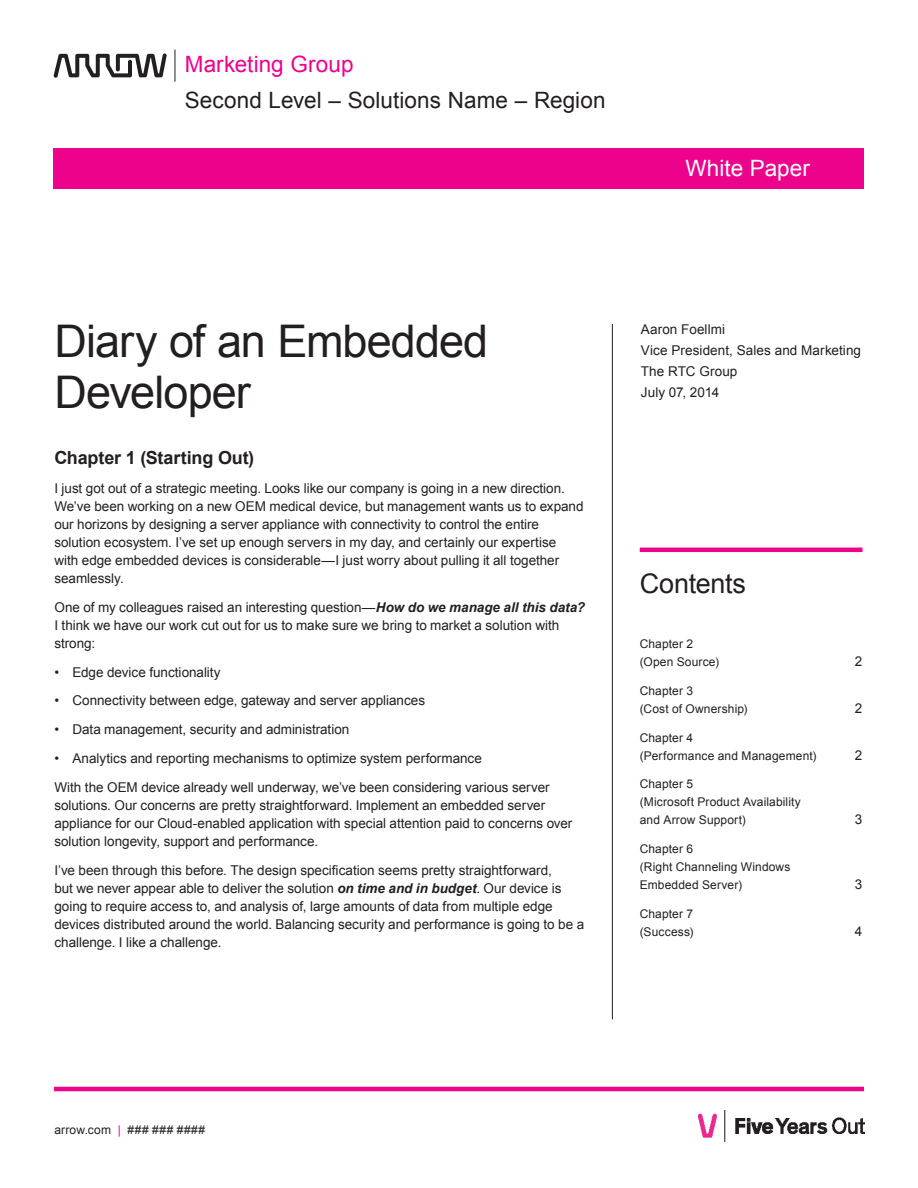
<style>
.page{position:relative;width:918px;height:1188px;background:#fff}
.page>*{position:absolute;margin:0;border:0;box-sizing:border-box;transform-origin:0 0}
.Headline_30_34{font:45px/51px "Arial";letter-spacing:-.02em;color:#231f20}
.Pull_Quote_18_30{font:27px "Arial";letter-spacing:-.005em;color:#231f20}
.t1{font:22.5px "Arial";letter-spacing:.005em;color:#231f20}
.t2{font:22.5px "Arial";letter-spacing:.005em;color:#ed028c}
.t3{font:22.5px "Arial";color:#fff}
.Body_Copy_Intro_12_1{font:700 18px "Arial";letter-spacing:-.01em;color:#231f20}
.Body_Copy_9_12{font:13.5px/18px "Arial";letter-spacing:-.005em;color:#231f20}
.Body_Copy_9_14__broc{font:13.5px/21px "Arial";letter-spacing:.005em;color:#231f20}
.Body_Copy_9_12-2{font:12px/18px "Arial";letter-spacing:.01em;color:#231f20}
.s1{font-weight:700;font-style:italic}
.s2{color:#ed028c}
</style>
<div class="page">
<svg style="left:53px;top:53px;width:114px;height:25px"></svg>
<hr style="left:175px;top:50px;width:1px;height:32px;background:#231f20">
<div style="left:54px;top:148px;width:810px;height:41px;background:#ed028c"></div>
<hr style="left:640px;top:548px;width:222px;height:4px;background:#ed028c">
<hr style="left:612px;top:324px;width:1px;height:695px;background:#231f20">
<hr style="left:54px;top:1087px;width:810px;height:4px;background:#ed028c">
<img style="left:698px;top:1111px;width:166px;height:31px">
<p class="t2" style="left:185px;top:50px;width:170px">Marketing Group</p>
<p class="t1" style="left:185px;top:85px;width:422px">Second Level – Solutions Name – Region</p>
<p class="t3" style="left:686px;top:153px;width:126px">White Paper</p>
<p class="Headline_30_34" style="left:54px;top:316px;width:435px">Diary of an Embedded<br>Developer</p>
<p class="Body_Copy_Intro_12_1" style="left:54px;top:446px;width:201px">Chapter 1 (Starting Out)</p>
<p class="Body_Copy_9_12" style="left:54px;top:479px;width:531px">I just got out of a strategic meeting. Looks like our company is going in a new direction.<br>We’ve been working on a new OEM medical device, but management wants us to expand our horizons by designing a server appliance with connectivity to control the entire solution ecosystem. I’ve set up enough servers in my day, and certainly our expertise<br>with edge embedded devices is considerable—I just worry about pulling it all together seamlessly.</p>
<p class="Body_Copy_9_12" style="left:54px;top:598px;width:532px">One of my colleagues raised an interesting question—<span class="s1">How do we manage all this data?<br></span>I think we have our work cut out for us to make sure we bring to market a solution with strong:</p>
<p class="Body_Copy_9_12" style="left:54px;top:663px;width:168px">• Edge device functionality</p>
<p class="Body_Copy_9_12" style="left:54px;top:692px;width:372px">• Connectivity between edge, gateway and server appliances</p>
<p class="Body_Copy_9_12" style="left:54px;top:721px;width:297px">• Data management, security and administration</p>
<p class="Body_Copy_9_12" style="left:54px;top:749px;width:429px">• Analytics and reporting mechanisms to optimize system performance</p>
<p class="Body_Copy_9_12" style="left:54px;top:778px;width:520px">With the OEM device already well underway, we’ve been considering various server solutions. Our concerns are pretty straightforward. Implement an embedded server appliance for our Cloud-enabled application with special attention paid to concerns over solution longevity, support and performance.</p>
<p class="Body_Copy_9_12" style="left:54px;top:861px;width:531px">I’ve been through this before. The design specification seems pretty straightforward,<br>but we never appear able to deliver the solution <span class="s1">on time and in budget</span>. Our device is going to require access to, and analysis of, large amounts of data from multiple edge devices distributed around the world. Balancing security and performance is going to be a challenge. I like a challenge.</p>
<p class="Body_Copy_9_14__broc" style="left:641px;top:319px;width:222px">Aaron Foellmi<br>Vice President, Sales and Marketing<br>The RTC Group<br>July 07, 2014</p>
<p class="Pull_Quote_18_30" style="left:640px;top:565px;width:108px">Contents</p>
<p class="Body_Copy_9_12-2" style="left:640px;top:634px;width:81px">Chapter 2 (Open Source)</p>
<p class="Body_Copy_9_12-2" style="left:640px;top:681px;width:109px">Chapter 3<br>(Cost of Ownership)</p>
<p class="Body_Copy_9_12-2" style="left:640px;top:728px;width:178px">Chapter 4<br>(Performance and Management)</p>
<p class="Body_Copy_9_12-2" style="left:640px;top:775px;width:163px">Chapter 5<br>(Microsoft Product Availability and Arrow Support)</p>
<p class="Body_Copy_9_12-2" style="left:640px;top:840px;width:152px">Chapter 6<br>(Right Channeling Windows<br>Embedded Server)</p>
<p class="Body_Copy_9_12-2" style="left:640px;top:905px;width:55px">Chapter 7 (Success)</p>
<p class="Body_Copy_9_12" style="left:855px;top:652px;width:9px">2</p>
<p class="Body_Copy_9_12" style="left:855px;top:699px;width:9px">2</p>
<p class="Body_Copy_9_12" style="left:855px;top:746px;width:9px">2</p>
<p class="Body_Copy_9_12" style="left:855px;top:811px;width:9px">3</p>
<p class="Body_Copy_9_12" style="left:855px;top:876px;width:9px">3</p>
<p class="Body_Copy_9_12" style="left:855px;top:923px;width:9px">4</p>
<p class="Body_Copy_9_12-2" style="left:54px;top:1121px;width:152px">arrow.com <span class="s2">|</span> ### ### ####</p>
</div>
